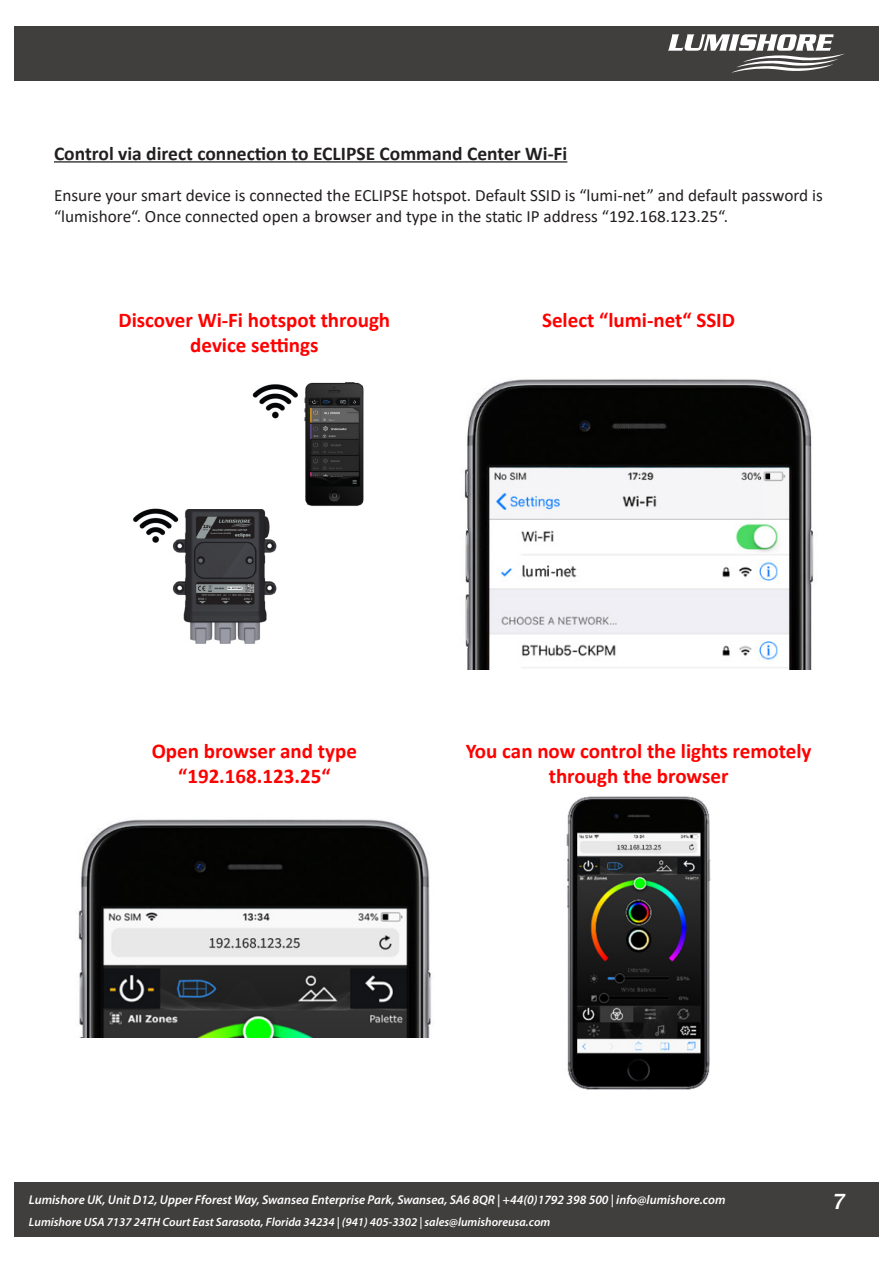
<style>
.page{position:relative;width:893px;height:1263px;background:#fff}
.page>*{position:absolute;margin:0;border:0;box-sizing:border-box;transform-origin:0 0}
.t1{font:italic 500 22.5px "Franklin Gothic";color:#fff}
.t2{font:700 21px/25.2px "Calibri";color:#f00;text-align:center}
.t3{font:700 19.5px "Calibri";color:#231f20}
.t4{font:17.25px/20.7px "Calibri";color:#231f20}
.t5{font:italic 600 12.75px "Myriad Pro";color:#fff}
.t6{font:italic 600 12px "Myriad Pro";color:#fff}
</style>
<div class="page">
<div style="left:14px;top:1183px;width:864px;height:54px;background:#413e3e"></div>
<div style="left:14px;top:26px;width:864px;height:54px;background:#413e3e"></div>
<svg style="left:668px;top:34px;width:177px;height:39px"></svg>
<hr style="left:54px;top:161px;width:513px;height:2px;background:#231f20">
<img style="left:78px;top:819px;width:353px;height:218px">
<img style="left:566px;top:796px;width:145px;height:294px">
<img style="left:464px;top:379px;width:350px;height:291px">
<img style="left:133px;top:382px;width:231px;height:262px">
<p class="t3" style="left:54px;top:139px;width:515px">Control via direct connection to ECLIPSE Command Center Wi-Fi</p>
<p class="t4" style="left:54px;top:185px;width:770px">Ensure your smart device is connected the ECLIPSE hotspot. Default SSID is “lumi-net” and default password is “lumishore“. Once connected open a browser and type in the static IP address “192.168.123.25“.</p>
<p class="t2" style="left:118px;top:307px;width:273px">Discover Wi-Fi hotspot through</p>
<p class="t2" style="left:190px;top:332px;width:130px">device settings</p>
<p class="t2" style="left:542px;top:307px;width:194px">Select “lumi-net“ SSID</p>
<p class="t2" style="left:152px;top:738px;width:207px">Open browser and type “192.168.123.25“</p>
<p class="t2" style="left:466px;top:738px;width:347px">You can now control the lights remotely through the browser</p>
<p class="t5" style="left:29px;top:1191px;width:698px">Lumishore UK, Unit D12, Upper Fforest Way, Swansea Enterprise Park, Swansea, SA6 8QR | +44(0)1792 398 500 | info@lumishore.com</p>
<p class="t6" style="left:29px;top:1214px;width:523px">Lumishore USA 7137 24TH Court East Sarasota, Florida 34234 | (941) 405-3302 | sales@lumishoreusa.com</p>
<h1 class="t1" style="left:832px;top:1188px;width:15px">7</h1>
</div>
